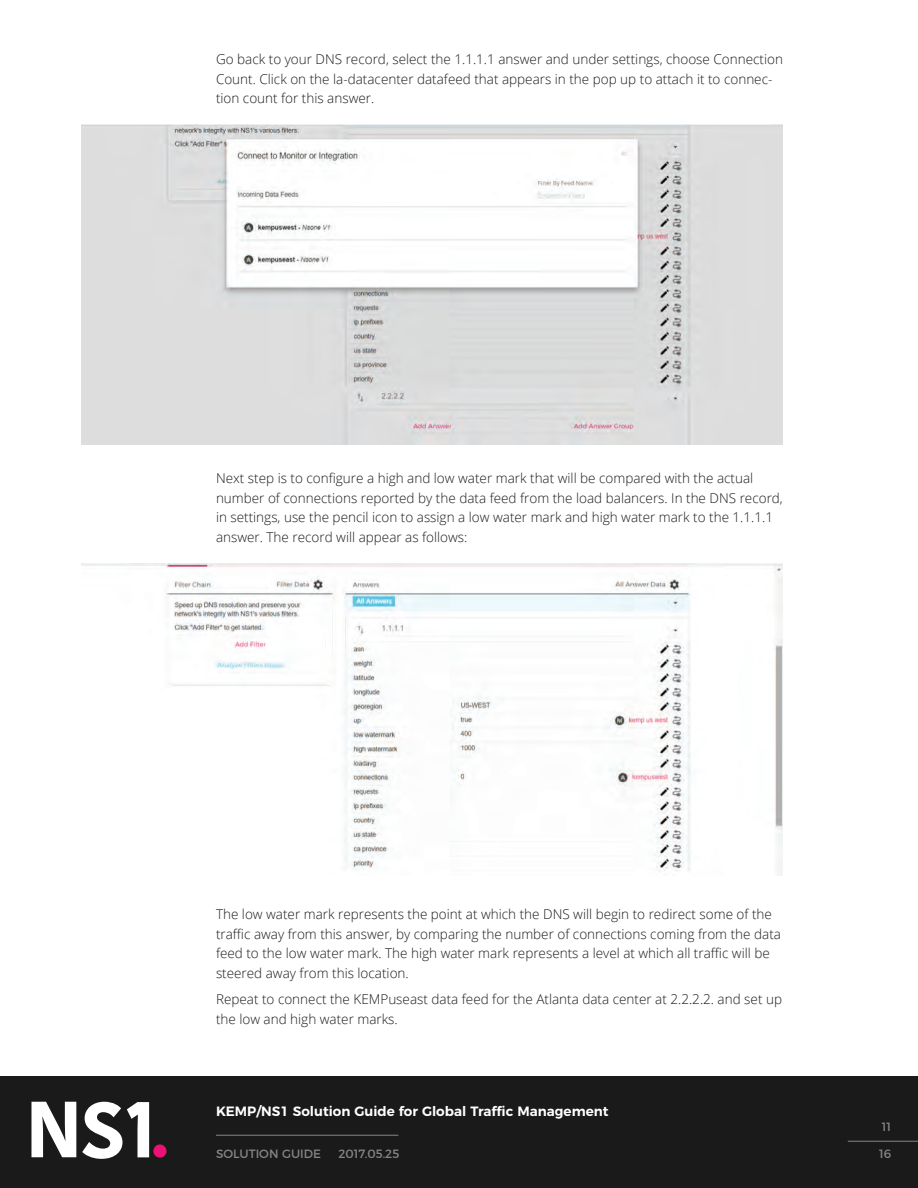
<style>
.page{position:relative;width:918px;height:1188px;background:#fff}
.page>*{position:absolute;margin:0;border:0;box-sizing:border-box;transform-origin:0 0}
.t1{font:300 13.5px/19.5px "Open Sans";color:#191a19}
.t2{font:600 13.5px "Montserrat";color:#fff}
.t3{font:12px "Montserrat";color:#888484}
</style>
<div class="page">
<div style="left:0;top:1076px;width:918px;height:112px;background:#191a19"></div>
<svg style="left:31px;top:1102px;width:45px;height:55px"></svg>
<svg style="left:82px;top:1102px;width:67px;height:57px"></svg>
<div style="left:153px;top:1145px;width:13px;height:13px;background:#ed1171;border-radius:50%"></div>
<hr style="left:848px;top:1141px;width:70px;height:1px;background:#888484">
<hr style="left:216px;top:1135px;width:182px;height:1px;background:#888484">
<img style="left:81px;top:125px;width:702px;height:320px">
<img style="left:81px;top:563px;width:702px;height:312px">
<p class="t1" style="left:216px;top:49px;width:568px">Go back to your DNS record, select the 1.1.1.1 answer and under settings, choose Connection<br>Count. Click on the la-datacenter datafeed that appears in the pop up to attach it to connec&shy;tion count for this answer.</p>
<p class="t1" style="left:216px;top:468px;width:568px">Next step is to configure a high and low water mark that will be compared with the actual number of connections reported by the data feed from the load balancers. In the DNS record, in settings, use the pencil icon to assign a low water mark and high water mark to the 1.1.1.1 answer. The record will appear as follows:</p>
<p class="t1" style="left:216px;top:904px;width:567px">The low water mark represents the point at which the DNS will begin to redirect some of the traffic away from this answer, by comparing the number of connections coming from the data feed to the low water mark. The high water mark represents a level at which all traffic will be steered away from this location.</p>
<p class="t1" style="left:216px;top:989px;width:568px">Repeat to connect the KEMPuseast data feed for the Atlanta data center at 2.2.2.2. and set up the low and high water marks.</p>
<p class="t2" style="left:216px;top:1101px;width:394px">KEMP/NS1 Solution Guide for Global Traffic Management</p>
<p class="t3" style="left:216px;top:1144px;width:107px">SOLUTION GUIDE</p>
<p class="t3" style="left:338px;top:1144px;width:62px">2017.05.25</p>
<p class="t3" style="left:882px;top:1118px;width:11px">11</p>
<p class="t3" style="left:879px;top:1144px;width:14px">16</p>
</div>
